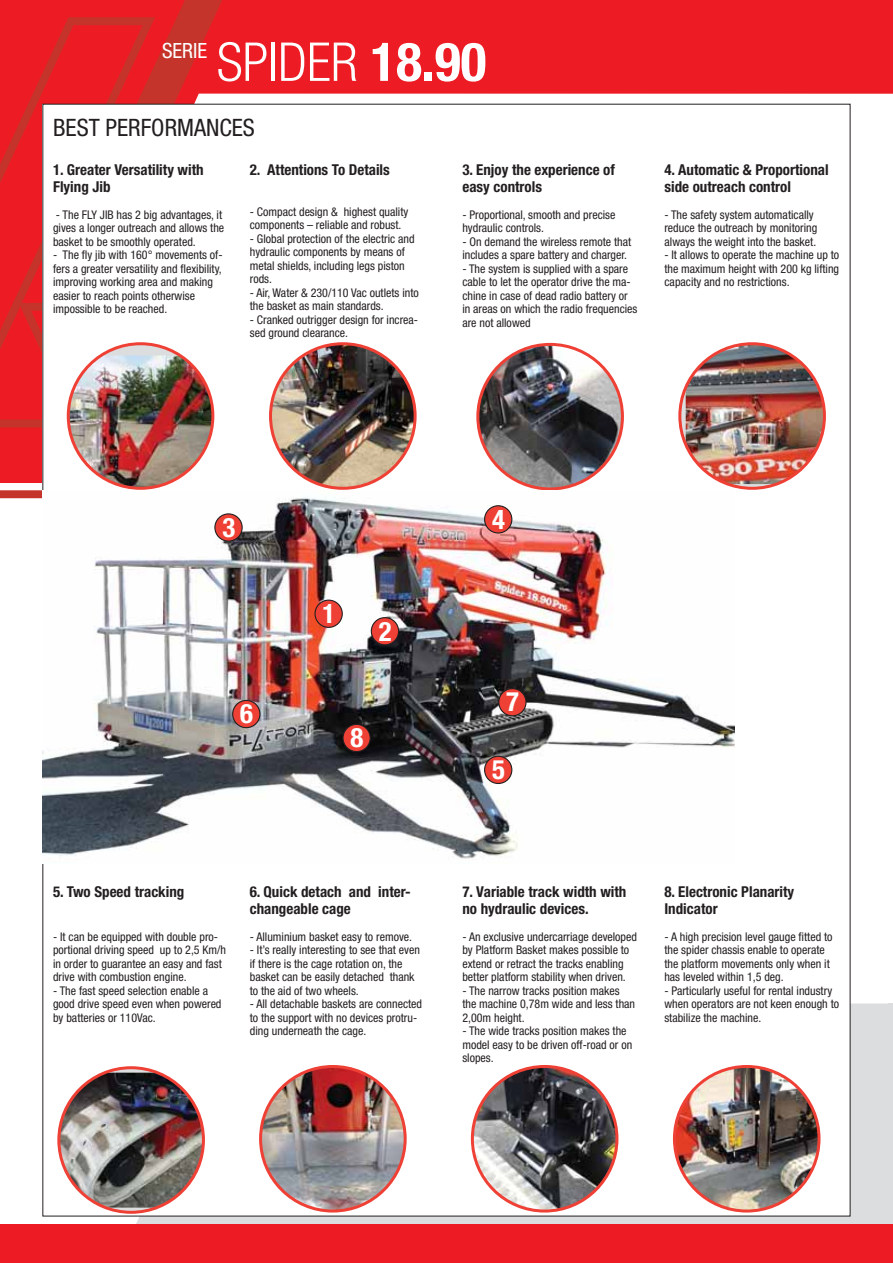
<style>
.page{position:relative;width:893px;height:1263px;background:#fff}
.page>*{position:absolute;margin:0;border:0;box-sizing:border-box;transform-origin:0 0}
.t1{font:300 condensed 53.55px "Helvetica Neue LT Std";color:#fff}
.t2{font:700 condensed 26.85px "Helvetica Neue LT Std";color:#fff}
.t3{font:condensed 24px "Helvetica Neue LT Std";color:#231f20}
.t4{font:condensed 21px "Helvetica Neue LT Std";color:#fff}
.t5{font:700 condensed 15px/16.5px "Helvetica Neue LT Std";color:#231f20}
.t6{font:condensed 12px/13.5px "Helvetica Neue LT Std";color:#231f20}
.s1{font-weight:700}
</style>
<div class="page">
<svg style="left:112px;top:1004px;width:781px;height:221px;background:#d6cdce"></svg>
<div style="left:0;top:0;width:893px;height:483px;background:#ed1c24"></div>
<div style="left:228px;top:94px;width:665px;height:390px;background:#fff"></div>
<svg style="left:0;top:55px;width:51px;height:444px"></svg>
<svg style="left:51px;top:0;width:177px;height:104px"></svg>
<div style="left:0;top:1225px;width:893px;height:38px;background:#ed1c24"></div>
<div style="left:43px;top:104px;width:807px;height:1112px;background:#fff"></div>
<svg style="left:68px;top:344px;width:145px;height:144px"></svg>
<img style="left:68px;top:355px;width:145px;height:133px">
<div style="left:67px;top:342px;width:147px;height:148px;border:3px solid #ef4035;border-radius:50%"></div>
<img style="left:478px;top:344px;width:144px;height:145px;border-radius:50%">
<div style="left:476px;top:343px;width:148px;height:147px;border:3px solid #ef4035;border-radius:50%"></div>
<img style="left:270px;top:344px;width:145px;height:144px;border-radius:50%">
<div style="left:269px;top:342px;width:148px;height:148px;border:3px solid #ef4035;border-radius:50%"></div>
<img style="left:686px;top:344px;width:138px;height:140px">
<div style="left:678px;top:342px;width:148px;height:148px;border:3px solid #ef4035;border-radius:50%"></div>
<img style="left:261px;top:1066px;width:144px;height:145px;border-radius:50%">
<div style="left:259px;top:1065px;width:148px;height:148px;border:3px solid #ef4035;border-radius:50%"></div>
<img style="left:472px;top:1066px;width:145px;height:145px;border-radius:50%">
<div style="left:471px;top:1065px;width:147px;height:148px;border:3px solid #ef4035;border-radius:50%"></div>
<img style="left:674px;top:1066px;width:145px;height:145px;border-radius:50%">
<div style="left:673px;top:1065px;width:147px;height:148px;border:3px solid #ef4035;border-radius:50%"></div>
<img style="left:43px;top:497px;width:691px;height:362px">
<img style="left:59px;top:1073px;width:144px;height:135px">
<div style="left:57px;top:1066px;width:148px;height:148px;border:3px solid #ef4035;border-radius:50%"></div>
<div style="left:315px;top:600px;width:27px;height:27px;background:#ef4035;border-radius:50%"></div>
<div style="left:314px;top:600px;width:29px;height:28px;border:1px solid #231f20;border-radius:50%"></div>
<div style="left:371px;top:618px;width:27px;height:27px;background:#ef4035;border-radius:50%"></div>
<div style="left:371px;top:617px;width:28px;height:28px;border:1px solid #231f20;border-radius:50%"></div>
<div style="left:485px;top:506px;width:27px;height:27px;background:#ef4035;border-radius:50%"></div>
<div style="left:484px;top:505px;width:28px;height:29px;border:1px solid #231f20;border-radius:50%"></div>
<div style="left:485px;top:756px;width:27px;height:27px;background:#ef4035;border-radius:50%"></div>
<div style="left:484px;top:756px;width:28px;height:28px;border:1px solid #231f20;border-radius:50%"></div>
<div style="left:215px;top:514px;width:27px;height:27px;background:#ef4035;border-radius:50%"></div>
<div style="left:214px;top:513px;width:29px;height:29px;border:1px solid #231f20;border-radius:50%"></div>
<div style="left:499px;top:689px;width:27px;height:27px;background:#ef4035;border-radius:50%"></div>
<div style="left:498px;top:688px;width:28px;height:28px;border:1px solid #231f20;border-radius:50%"></div>
<div style="left:233px;top:700px;width:27px;height:28px;background:#ef4035;border-radius:50%"></div>
<div style="left:232px;top:700px;width:28px;height:28px;border:1px solid #231f20;border-radius:50%"></div>
<div style="left:343px;top:724px;width:27px;height:28px;background:#ef4035;border-radius:50%"></div>
<div style="left:342px;top:724px;width:29px;height:28px;border:1px solid #231f20;border-radius:50%"></div>
<h3 class="t4" style="left:162px;top:43px;width:47px">SERIE</h3>
<h1 class="t1" style="left:217px;top:31px;width:271px">SPIDER <span class="s1">18.90</span></h1>
<h3 class="t3" style="left:53px;top:119px;width:203px">BEST PERFORMANCES</h3>
<p class="t5" style="left:250px;top:163px;width:142px">2. Attentions To Details</p>
<p class="t6" style="left:250px;top:206px;width:160px">- Compact design &amp; highest quality components – reliable and robust.</p>
<p class="t6" style="left:250px;top:233px;width:166px">- Global protection of the electric and hydraulic components by means of metal shields, including legs piston rods.</p>
<p class="t6" style="left:250px;top:287px;width:171px">- Air, Water &amp; 230/110 Vac outlets into the basket as main standards.</p>
<p class="t6" style="left:250px;top:314px;width:170px">- Cranked outrigger design for increa&shy;sed ground clearance.</p>
<p class="t5" style="left:53px;top:163px;width:152px">1. Greater Versatility with<br>Flying Jib</p>
<p class="t6" style="left:53px;top:209px;width:173px">- The FLY JIB has 2 big advantages, it gives a longer outreach and allows the basket to be smoothly operated.</p>
<p class="t6" style="left:53px;top:249px;width:171px">- The fly jib with 160° movements of&shy;fers a greater versatility and flexibility, improving working area and making easier to reach points otherwise impossible to be reached.</p>
<p class="t5" style="left:462px;top:163px;width:154px">3. Enjoy the experience of easy controls</p>
<p class="t6" style="left:462px;top:209px;width:155px">- Proportional, smooth and precise hydraulic controls.</p>
<p class="t6" style="left:462px;top:236px;width:170px">- On demand the wireless remote that includes a spare battery and charger.</p>
<p class="t6" style="left:462px;top:263px;width:176px">- The system is supplied with a spare cable to let the operator drive the ma&shy;chine in case of dead radio battery or in areas on which the radio frequencies are not allowed</p>
<p class="t5" style="left:664px;top:163px;width:166px">4. Automatic &amp; Proportional side outreach control</p>
<p class="t6" style="left:664px;top:209px;width:154px">- The safety system automatically reduce the outreach by monitoring always the weight into the basket.</p>
<p class="t6" style="left:664px;top:249px;width:176px;text-align:justify">- It allows to operate the machine up to the maximum height with 200 kg lifting capacity and no restrictions.</p>
<h2 class="t2" style="left:222px;top:518px;width:14px">3</h2>
<h2 class="t2" style="left:240px;top:704px;width:14px">6</h2>
<h2 class="t2" style="left:322px;top:604px;width:14px">1</h2>
<h2 class="t2" style="left:379px;top:621px;width:14px">2</h2>
<h2 class="t2" style="left:350px;top:728px;width:14px">8</h2>
<h2 class="t2" style="left:492px;top:509px;width:14px">4</h2>
<h2 class="t2" style="left:506px;top:692px;width:14px">7</h2>
<h2 class="t2" style="left:492px;top:760px;width:14px">5</h2>
<p class="t5" style="left:53px;top:885px;width:133px">5. Two Speed tracking</p>
<p class="t6" style="left:53px;top:931px;width:174px">- It can be equipped with double pro&shy;portional driving speed up to 2,5 Km/h in order to guarantee an easy and fast drive with combustion engine.</p>
<p class="t6" style="left:53px;top:985px;width:170px">- The fast speed selection enable a good drive speed even when powered by batteries or 110Vac.</p>
<p class="t5" style="left:250px;top:885px;width:162px">6. Quick detach and inter&shy;changeable cage</p>
<p class="t6" style="left:250px;top:931px;width:164px">- Alluminium basket easy to remove.</p>
<p class="t6" style="left:250px;top:944px;width:172px">- It’s really interesting to see that even if there is the cage rotation on, the basket can be easily detached thank to the aid of two wheels.</p>
<p class="t6" style="left:250px;top:998px;width:174px">- All detachable baskets are connected to the support with no devices protru&shy;ding underneath the cage.</p>
<p class="t5" style="left:462px;top:885px;width:166px">7. Variable track width with no hydraulic devices.</p>
<p class="t6" style="left:462px;top:931px;width:176px">- An exclusive undercarriage developed by Platform Basket makes possible to extend or retract the tracks enabling better platform stability when driven.</p>
<p class="t6" style="left:462px;top:985px;width:174px">- The narrow tracks position makes the machine 0,78m wide and less than<br>2,00m height.</p>
<p class="t6" style="left:462px;top:1025px;width:171px">- The wide tracks position makes the model easy to be driven off-road or on slopes.</p>
<p class="t5" style="left:664px;top:885px;width:131px">8. Electronic Planarity<br>Indicator</p>
<p class="t6" style="left:664px;top:931px;width:170px">- A high precision level gauge fitted to the spider chassis enable to operate the platform movements only when it has leveled within 1,5 deg.</p>
<p class="t6" style="left:664px;top:985px;width:176px">- Particularly useful for rental industry when operators are not keen enough to stabilize the machine.</p>
</div>
